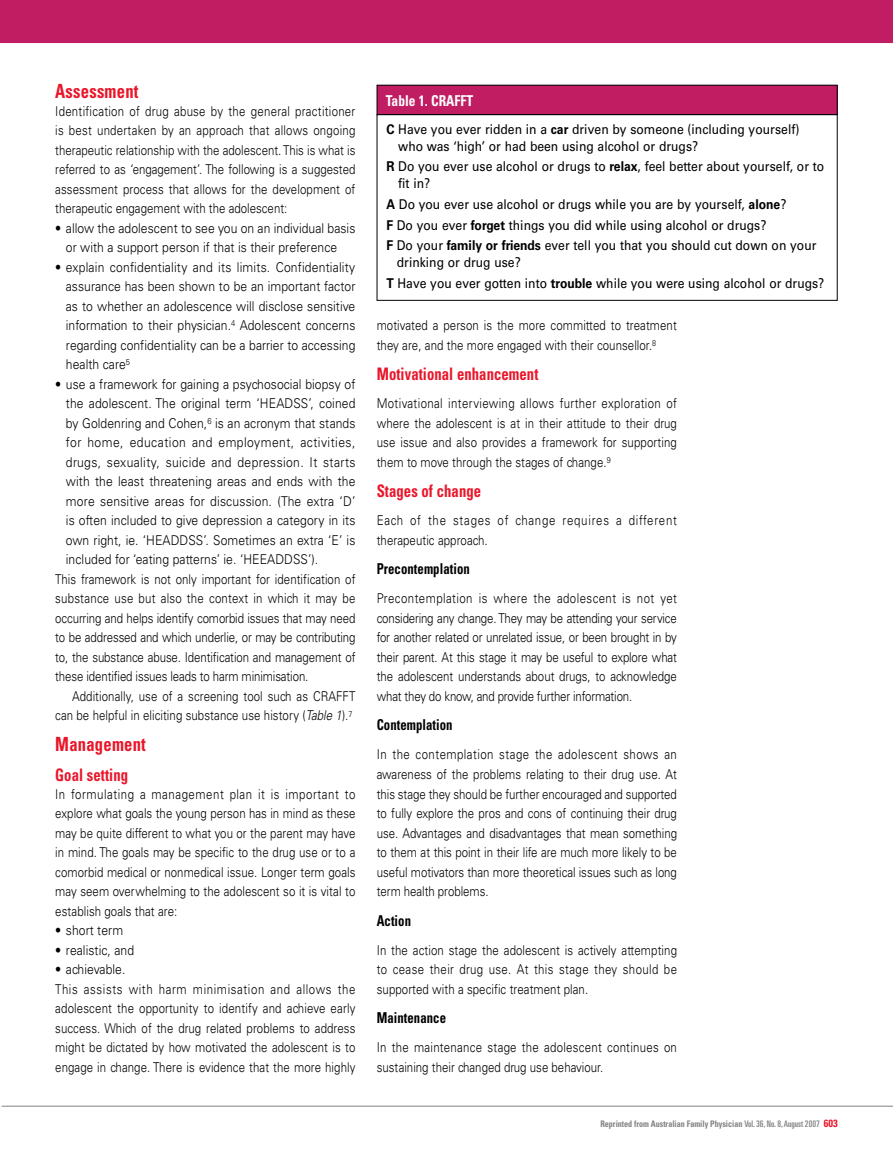
<style>
.page{position:relative;width:893px;height:1170px;background:#fff}
.page>*{position:absolute;margin:0;border:0;box-sizing:border-box;transform-origin:0 0}
.t1{font:700 condensed 19.5px "Univers LT";letter-spacing:.015em;color:#e9162a;scale:.85 1}
.t2{font:700 condensed 17.25px "Univers LT";letter-spacing:.005em;color:#e9162a;scale:.85 1}
.t3{font:700 condensed 15px "Univers LT";letter-spacing:.005em;color:#000;scale:.85 1}
.t4{font:700 condensed 15px "Univers LT";color:#fff;scale:.9 1}
.t5{font:300 13.5px/19.5px "Univers LT";letter-spacing:.005em;color:#000;text-align:justify;scale:.85 1}
.t6{font:300 13.5px/19.5px "Univers LT";letter-spacing:.005em;color:#000;text-align:center;scale:.9 1}
.t7{font:13.5px/20.7px "Univers LT";color:#000;scale:.9 1}
.t8{font:300 13.5px/19.5px "Univers LT";letter-spacing:.065em;color:#000;scale:.85 1}
.t9{font:300 13.5px "Univers LT";letter-spacing:.03em;color:#000;scale:.9 1}
.t10{font:300 13.5px "Univers LT";letter-spacing:.035em;color:#000;scale:.9 1}
.t11{font:700 condensed 9px "Univers LT";color:#818182;scale:.9 1}
.s1{font-style:italic}
.s2{font-weight:700}
.s3{font-weight:400;font-stretch:ultra-condensed}
.s4{font-size:10.5px;color:#e9162a}
</style>
<div class="page">
<hr style="left:2px;top:1105px;width:891px;height:1px;background:#818182">
<div style="left:0;top:0;width:893px;height:43px;background:#c01d63"></div>
<div style="left:377px;top:85px;width:460px;height:30px;background:#c01d63"></div>
<div style="left:377px;top:114px;width:461px;height:187px;border:1px solid #000"></div>
<h1 class="t1" style="left:55px;top:79px;width:99px">Assessment</h1>
<p class="t5" style="left:55px;top:101px;width:355px">Identification of drug abuse by the general practitioner is best undertaken by an approach that allows ongoing therapeutic relationship with the adolescent. This is what is referred to as ‘engagement’. The following is a suggested assessment process that allows for the development of therapeutic engagement with the adolescent:</p>
<p class="t6" style="left:55px;top:218px;width:335px">• allow the adolescent to see you on an individual basis or with a support person if that is their preference</p>
<p class="t6" style="left:66px;top:257px;width:323px;text-align:justify;text-indent:-11px">• explain confidentiality and its limits. Confidentiality assurance has been shown to be an important factor as to whether an adolescence will disclose sensitive information to their physician.<sup>4</sup> Adolescent concerns regarding confidentiality can be a barrier to accessing health care<sup>5</sup></p>
<p class="t6" style="left:55px;top:374px;width:335px">• use a framework for gaining a psychosocial biopsy of</p>
<p class="t6" style="left:66px;top:394px;width:323px">the adolescent. The original term ‘HEADSS’, coined</p>
<p class="t6" style="left:66px;top:413px;width:323px">by Goldenring and Cohen,<sup>6</sup> is an acronym that stands</p>
<p class="t10" style="left:66px;top:434px;width:323px">for home, education and employment, activities,</p>
<p class="t9" style="left:66px;top:454px;width:323px">drugs, sexuality, suicide and depression. It starts</p>
<p class="t6" style="left:66px;top:471px;width:323px">with the least threatening areas and ends with the</p>
<p class="t6" style="left:66px;top:491px;width:323px">more sensitive areas for discussion. (The extra ‘D’</p>
<p class="t6" style="left:66px;top:510px;width:323px">is often included to give depression a category in its</p>
<p class="t6" style="left:66px;top:530px;width:323px">own right, ie. ‘HEADDSS’. Sometimes an extra ‘E’ is</p>
<p class="t6" style="left:66px;top:549px;width:282px">included for ‘eating patterns’ ie. ‘HEEADDSS’).</p>
<p class="t5" style="left:55px;top:569px;width:355px">This framework is not only important for identification of</p>
<p class="t5" style="left:55px;top:589px;width:355px">substance use but also the context in which it may be</p>
<p class="t5" style="left:55px;top:608px;width:355px">occurring and helps identify comorbid issues that may need</p>
<p class="t5" style="left:55px;top:627px;width:355px">to be addressed and which underlie, or may be contributing</p>
<p class="t5" style="left:55px;top:647px;width:355px">to, the substance abuse. Identification and management of</p>
<p class="t5" style="left:55px;top:666px;width:299px">these identified issues leads to harm minimisation.</p>
<p class="t5" style="left:72px;top:686px;width:335px">Additionally, use of a screening tool such as CRAFFT</p>
<p class="t5" style="left:55px;top:705px;width:351px">can be helpful in eliciting substance use history (<span class="s1">Table 1</span>).<sup>7</sup></p>
<h1 class="t1" style="left:55px;top:732px;width:108px">Management</h1>
<p class="t2" style="left:55px;top:764px;width:87px">Goal setting</p>
<p class="t5" style="left:55px;top:784px;width:355px">In formulating a management plan it is important to explore what goals the young person has in mind as these may be quite different to what you or the parent may have in mind. The goals may be specific to the drug use or to a comorbid medical or nonmedical issue. Longer term goals may seem overwhelming to the adolescent so it is vital to establish goals that are:</p>
<p class="t6" style="left:55px;top:920px;width:77px">• short term</p>
<p class="t6" style="left:55px;top:940px;width:89px">• realistic, and</p>
<p class="t6" style="left:55px;top:959px;width:335px;text-align:left">• achievable.<br>This assists with harm minimisation and allows the adolescent the opportunity to identify and achieve early success. Which of the drug related problems to address might be dictated by how motivated the adolescent is to engage in change. There is evidence that the more highly</p>
<p class="t4" style="left:386px;top:91px;width:99px">Table 1. CRAFFT</p>
<p class="t7" style="left:398px;top:121px;width:447px;line-height:16.5px;text-indent:-12px"><span class="s2">C</span> Have you ever ridden in a <span class="s2">car</span> driven by someone (including yourself) who was ‘high’ or had been using alcohol or drugs?</p>
<p class="t7" style="left:398px;top:158px;width:475px;line-height:16.5px;text-indent:-12px"><span class="s2">R</span> Do you ever use alcohol or drugs to <span class="s2">relax</span>, feel better about yourself, or to fit in?</p>
<p class="t7" style="left:386px;top:194px;width:479px"><span class="s2">A</span> Do you ever use alcohol or drugs while you are by yourself, <span class="s2">alone</span>?<br><span class="s2">F</span> Do you ever <span class="s2">forget</span> things you did while using alcohol or drugs?<br><span class="s2">F</span> Do your <span class="s2">family or friends</span> ever tell you that you should cut down on your</p>
<p class="t7" style="left:386px;top:252px;width:488px;text-indent:10px">drinking or drug use?<br><span class="s2">T</span> Have you ever gotten into <span class="s2">trouble</span> while you were using alcohol or drugs?</p>
<p class="t5" style="left:377px;top:315px;width:355px">motivated a person is the more committed to treatment they are, and the more engaged with their counsellor.<sup>8</sup></p>
<p class="t2" style="left:377px;top:363px;width:192px">Motivational enhancement</p>
<p class="t5" style="left:377px;top:394px;width:355px">Motivational interviewing allows further exploration of where the adolescent is at in their attitude to their drug use issue and also provides a framework for supporting them to move through the stages of change.<sup>9</sup></p>
<p class="t2" style="left:377px;top:480px;width:124px">Stages of change</p>
<p class="t8" style="left:377px;top:511px;width:355px">Each of the stages of change requires a different therapeutic approach.</p>
<p class="t3" style="left:377px;top:560px;width:111px">Precontemplation</p>
<p class="t5" style="left:377px;top:589px;width:355px">Precontemplation is where the adolescent is not yet considering any change. They may be attending your service for another related or unrelated issue, or been brought in by their parent. At this stage it may be useful to explore what the adolescent understands about drugs, to acknowledge what they do know, and provide further information.</p>
<p class="t3" style="left:377px;top:716px;width:91px">Contemplation</p>
<p class="t5" style="left:377px;top:745px;width:355px">In the contemplation stage the adolescent shows an awareness of the problems relating to their drug use. At this stage they should be further encouraged and supported to fully explore the pros and cons of continuing their drug use. Advantages and disadvantages that mean something to them at this point in their life are much more likely to be useful motivators than more theoretical issues such as long term health problems.</p>
<p class="t3" style="left:377px;top:911px;width:42px">Action</p>
<p class="t5" style="left:377px;top:940px;width:355px">In the action stage the adolescent is actively attempting to cease their drug use. At this stage they should be supported with a specific treatment plan.</p>
<p class="t3" style="left:377px;top:1008px;width:83px">Maintenance</p>
<p class="t5" style="left:377px;top:1037px;width:355px">In the maintenance stage the adolescent continues on sustaining their changed drug use behaviour.</p>
<p class="t11" style="left:600px;top:1118px;width:265px">Reprinted from Australian Family Physician <span class="s3">Vol. 36, No. 8, August 2007</span> <span class="s4">603</span></p>
</div>
